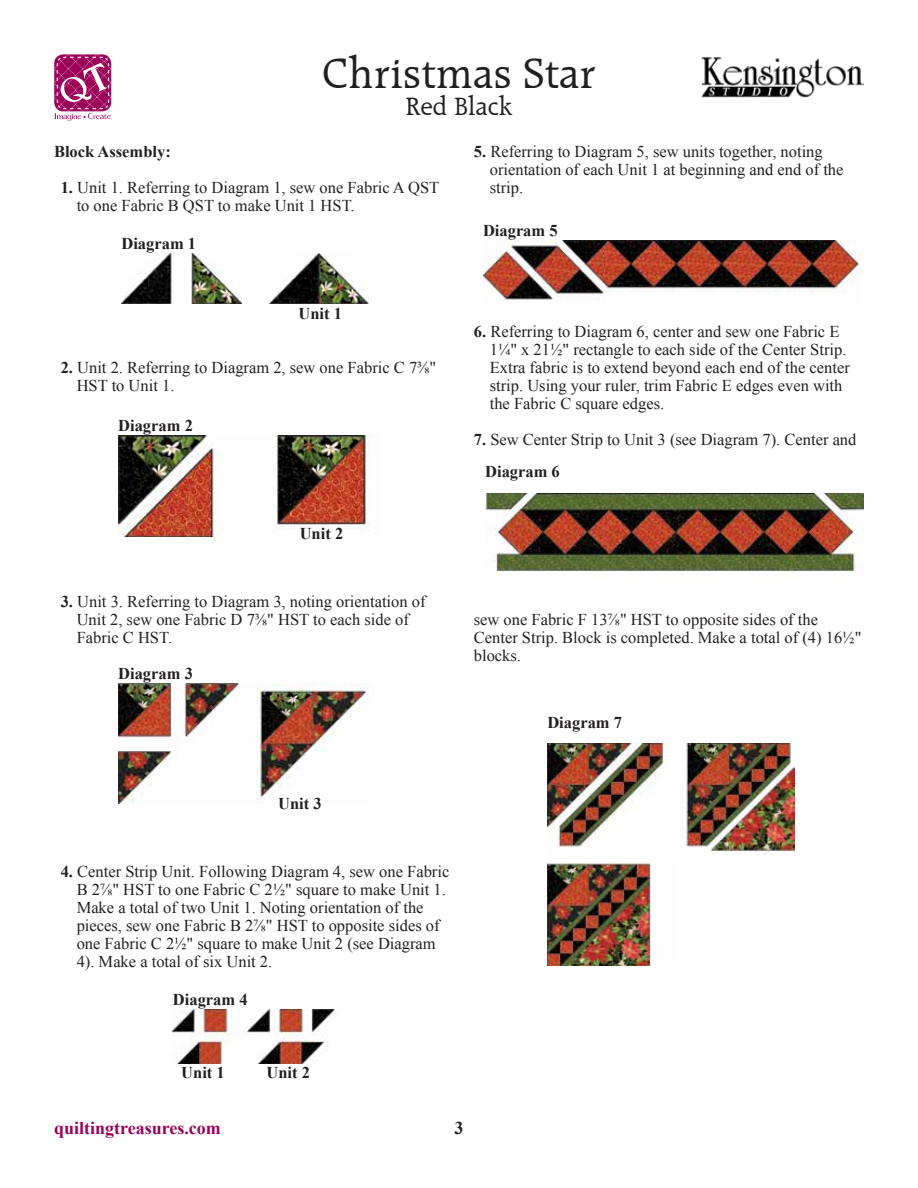
<style>
.page{position:relative;width:918px;height:1188px;background:#fff}
.page>*{position:absolute;margin:0;border:0;box-sizing:border-box;transform-origin:0 0}
.t1{font:45px "Raleigh BT";color:#231f20}
.t2{font:27px "Raleigh BT";color:#231f20}
.t3{font:700 18px "Times New Roman";color:#9c0059}
.t4{font:700 18px "Times New Roman";color:#231f20}
.t5{font:16.5px/18px "Times New Roman";color:#231f20}
.t6{font:700 16.5px "Times New Roman";color:#231f20}
.s1{font-weight:700}
</style>
<div class="page">
<svg style="left:54px;top:54px;width:57px;height:67px"></svg>
<img style="left:702px;top:57px;width:162px;height:41px">
<img style="left:121px;top:254px;width:249px;height:50px">
<img style="left:118px;top:436px;width:251px;height:100px">
<img style="left:118px;top:683px;width:251px;height:120px">
<img style="left:173px;top:1009px;width:164px;height:54px">
<img style="left:483px;top:241px;width:378px;height:59px">
<img style="left:485px;top:494px;width:378px;height:79px">
<img style="left:547px;top:743px;width:248px;height:223px">
<div style="left:678px;top:858px;width:123px;height:114px;background:#fff"></div>
<h1 class="t1" style="left:322px;top:47px;width:275px">Christmas Star</h1>
<h2 class="t2" style="left:406px;top:90px;width:108px">Red Black</h2>
<p class="t6" style="left:54px;top:140px;width:118px">Block Assembly:</p>
<p class="t5" style="left:77px;top:178px;width:364px;text-indent:-16px"><span class="s1">1.</span> Unit 1. Referring to Diagram 1, sew one Fabric A QST to one Fabric B QST to make Unit 1 HST.</p>
<p class="t6" style="left:121px;top:232px;width:76px">Diagram 1</p>
<p class="t6" style="left:298px;top:303px;width:45px">Unit 1</p>
<p class="t5" style="left:77px;top:358px;width:361px;text-indent:-16px"><span class="s1">2.</span> Unit 2. Referring to Diagram 2, sew one Fabric C 7⅜"<br>HST to Unit 1.</p>
<p class="t6" style="left:118px;top:414px;width:76px">Diagram 2</p>
<p class="t6" style="left:300px;top:522px;width:45px">Unit 2</p>
<p class="t5" style="left:77px;top:592px;width:350px;text-indent:-16px"><span class="s1">3.</span> Unit 3. Referring to Diagram 3, noting orientation of<br>Unit 2, sew one Fabric D 7⅜" HST to each side of<br>Fabric C HST.</p>
<p class="t6" style="left:118px;top:662px;width:76px">Diagram 3</p>
<p class="t5" style="left:490px;top:142px;width:355px;text-indent:-16px"><span class="s1">5.</span> Referring to Diagram 5, sew units together, noting orientation of each Unit 1 at beginning and end of the strip.</p>
<p class="t6" style="left:483px;top:219px;width:76px">Diagram 5</p>
<p class="t5" style="left:490px;top:322px;width:362px;text-indent:-16px"><span class="s1">6.</span> Referring to Diagram 6, center and sew one Fabric E 1¼" x 21½" rectangle to each side of the Center Strip.<br>Extra fabric is to extend beyond each end of the center strip. Using your ruler, trim Fabric E edges even with the Fabric C square edges.</p>
<p class="t5" style="left:474px;top:430px;width:384px"><span class="s1">7.</span> Sew Center Strip to Unit 3 (see Diagram 7). Center and</p>
<p class="t6" style="left:485px;top:460px;width:76px">Diagram 6</p>
<p class="t5" style="left:474px;top:610px;width:389px">sew one Fabric F 13⅞" HST to opposite sides of the<br>Center Strip. Block is completed. Make a total of (4) 16½" blocks.</p>
<p class="t6" style="left:547px;top:711px;width:76px">Diagram 7</p>
<p class="t6" style="left:278px;top:792px;width:45px">Unit 3</p>
<p class="t5" style="left:77px;top:862px;width:374px;text-indent:-16px"><span class="s1">4.</span> Center Strip Unit. Following Diagram 4, sew one Fabric B 2⅞" HST to one Fabric C 2½" square to make Unit 1.<br>Make a total of two Unit 1. Noting orientation of the pieces, sew one Fabric B 2⅞" HST to opposite sides of one Fabric C 2½" square to make Unit 2 (see Diagram 4). Make a total of six Unit 2.</p>
<p class="t6" style="left:173px;top:988px;width:76px">Diagram 4</p>
<p class="t6" style="left:181px;top:1061px;width:45px">Unit 1</p>
<p class="t6" style="left:267px;top:1061px;width:45px">Unit 2</p>
<p class="t3" style="left:54px;top:1116px;width:168px">quiltingtreasures.com</p>
<p class="t4" style="left:454px;top:1116px;width:10px">3</p>
</div>
